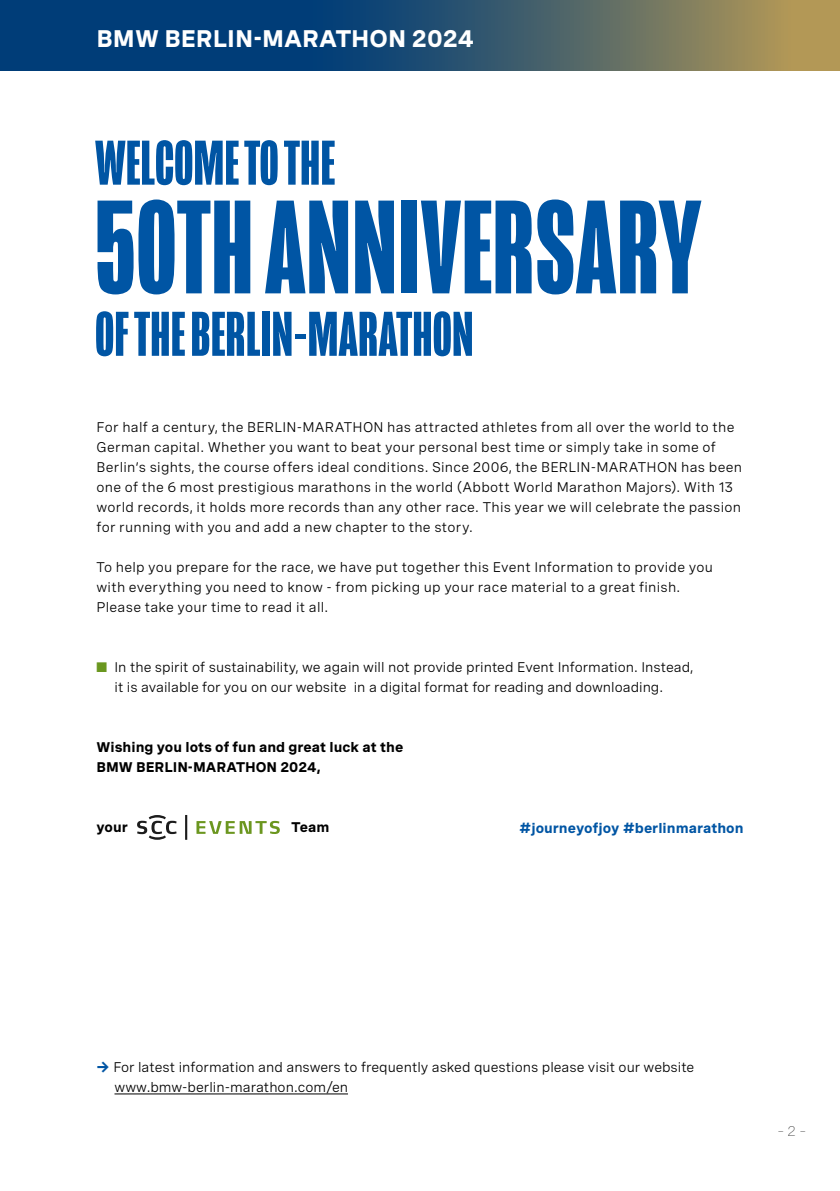
<style>
.page{position:relative;width:840px;height:1191px;background:#fff}
.page>*{position:absolute;margin:0;border:0;box-sizing:border-box;transform-origin:0 0}
.t1{font:700 136.4px "Mongoose";color:#0055a4}
.t2{font:700 64.8px "Mongoose";color:#0055a4}
.t3{font:700 24px "SCC Events Spezia";color:#fff}
.t4{font:14px/20px "SCC Events Spezia";letter-spacing:.015em;color:#000}
.t5{font:700 14px/20px "SCC Events Spezia";color:#000}
.t6{font:700 14px "SCC Events Spezia";color:#0055a4}
.t7{font:300 14px "SCC Events Spezia";color:#000}
.s1{color:#6a971f}
.s2{font-weight:700;color:#0055a4}
</style>
<div class="page">
<hr style="left:114px;top:1093px;width:234px;height:1px;background:#000">
<svg style="left:0;top:0;width:839px;height:71px;background:#37596d"></svg>
<svg style="left:196px;top:821px;width:84px;height:13px"></svg>
<svg style="left:137px;top:815px;width:39px;height:24px"></svg>
<svg style="left:185px;top:815px;width:2px;height:25px"></svg>
<h3 class="t3" style="left:96px;top:20px;width:379px">BMW BERLIN-MARATHON 2024</h3>
<h2 class="t2" style="left:95px;top:126px;width:241px">WELCOME TO THE</h2>
<h1 class="t1" style="left:95px;top:170px;width:608px">50TH ANNIVERSARY</h1>
<h2 class="t2" style="left:95px;top:297px;width:380px">OF THE BERLIN-MARATHON</h2>
<p class="t4" style="left:96px;top:417px;width:647px">For half a century, the BERLIN-MARATHON has attracted athletes from all over the world to the German capital. Whether you want to beat your personal best time or simply take in some of Berlin’s sights, the course offers ideal conditions. Since 2006, the BERLIN-MARATHON has been one of the 6 most prestigious marathons in the world (Abbott World Marathon Majors). With 13 world records, it holds more records than any other race. This year we will celebrate the passion for running with you and add a new chapter to the story.</p>
<p class="t4" style="left:96px;top:557px;width:617px">To help you prepare for the race, we have put together this Event Information to provide you with everything you need to know - from picking up your race material to a great finish.<br>Please take your time to read it all.</p>
<p class="t4" style="left:114px;top:657px;width:580px;text-indent:-18px"><span class="s1">■</span> In the spirit of sustainability, we again will not provide printed Event Information. Instead, it is available for you on our website in a digital format for reading and downloading.</p>
<p class="t5" style="left:96px;top:737px;width:308px">Wishing you lots of fun and great luck at the<br>BMW BERLIN-MARATHON 2024,</p>
<p class="t5" style="left:96px;top:817px;width:33px">your</p>
<p class="t5" style="left:291px;top:817px;width:40px">Team</p>
<p class="t6" style="left:519px;top:817px;width:226px">#journeyofjoy #berlinmarathon</p>
<p class="t4" style="left:114px;top:1057px;width:581px;text-indent:-18px"><span class="s2">→</span> For latest information and answers to frequently asked questions please visit our website www.bmw-berlin-marathon.com/en</p>
<p class="t7" style="left:776px;top:1121px;width:30px">– 2 –</p>
</div>
